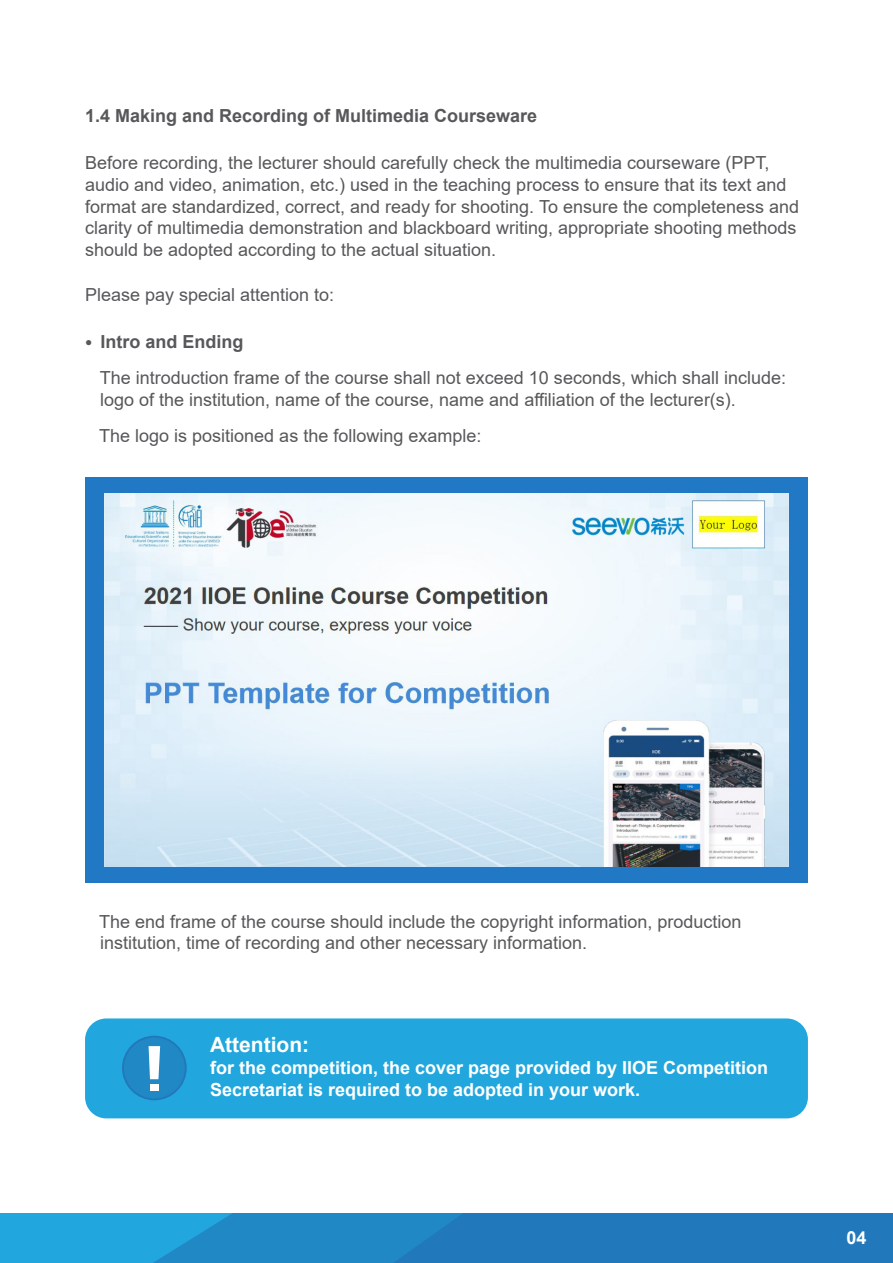
<style>
.page{position:relative;width:893px;height:1263px;background:#fff}
.page>*{position:absolute;margin:0;border:0;box-sizing:border-box;transform-origin:0 0}
.t1{font:700 21px "Arial";color:#fff}
.t2{font:18px/21.6px "Arial";color:#57585a}
.t3{font:700 18px/21.6px "Arial";color:#fff}
.t4{font:700 18px "Arial";color:#57585a}
.s1{font-weight:400;font-size:12px}
</style>
<div class="page">
<div style="left:85px;top:477px;width:723px;height:406px;background:#2179c6"></div>
<div style="left:85px;top:1018px;width:723px;height:100px;background:#21a7dd;border-radius:21px"></div>
<div style="left:122px;top:1036px;width:65px;height:64px;background:#2178ba;border-radius:50%"></div>
<div style="left:124px;top:1037px;width:61px;height:61px;background:#2188c6;border-radius:50%"></div>
<svg style="left:149px;top:1046px;width:11px;height:33px"></svg>
<div style="left:150px;top:1084px;width:9px;height:7px;background:#fff"></div>
<img style="left:104px;top:494px;width:685px;height:373px">
<div style="left:0;top:1213px;width:893px;height:50px;background:#21a7dd"></div>
<svg style="left:153px;top:1213px;width:740px;height:50px;background:#217fbf"></svg>
<p class="t4" style="left:85px;top:103px;width:454px">1.4 Making and Recording of Multimedia Courseware</p>
<p class="t2" style="left:85px;top:152px;width:716px">Before recording, the lecturer should carefully check the multimedia courseware (PPT, audio and video, animation, etc.) used in the teaching process to ensure that its text and format are standardized, correct, and ready for shooting. To ensure the completeness and clarity of multimedia demonstration and blackboard writing, appropriate shooting methods should be adopted according to the actual situation.</p>
<p class="t2" style="left:85px;top:284px;width:251px">Please pay special attention to:</p>
<p class="t4" style="left:85px;top:329px;width:160px"><span class="s1">●</span> Intro and Ending</p>
<p class="t2" style="left:100px;top:367px;width:688px">The introduction frame of the course shall not exceed 10 seconds, which shall include:</p>
<p class="t2" style="left:100px;top:388px;width:637px">logo of the institution, name of the course, name and affiliation of the lecturer(s).</p>
<p class="t2" style="left:99px;top:425px;width:384px">The logo is positioned as the following example:</p>
<p class="t2" style="left:99px;top:910px;width:644px">The end frame of the course should include the copyright information, production</p>
<p class="t2" style="left:100px;top:932px;width:489px">institution, time of recording and other necessary information.</p>
<p class="t1" style="left:210px;top:1029px;width:101px">Attention:</p>
<p class="t3" style="left:210px;top:1057px;width:560px">for the competition, the cover page provided by IIOE Competition<br>Secretariat is required to be adopted in your work.</p>
<p class="t3" style="left:847px;top:1227px;width:22px">04</p>
</div>
